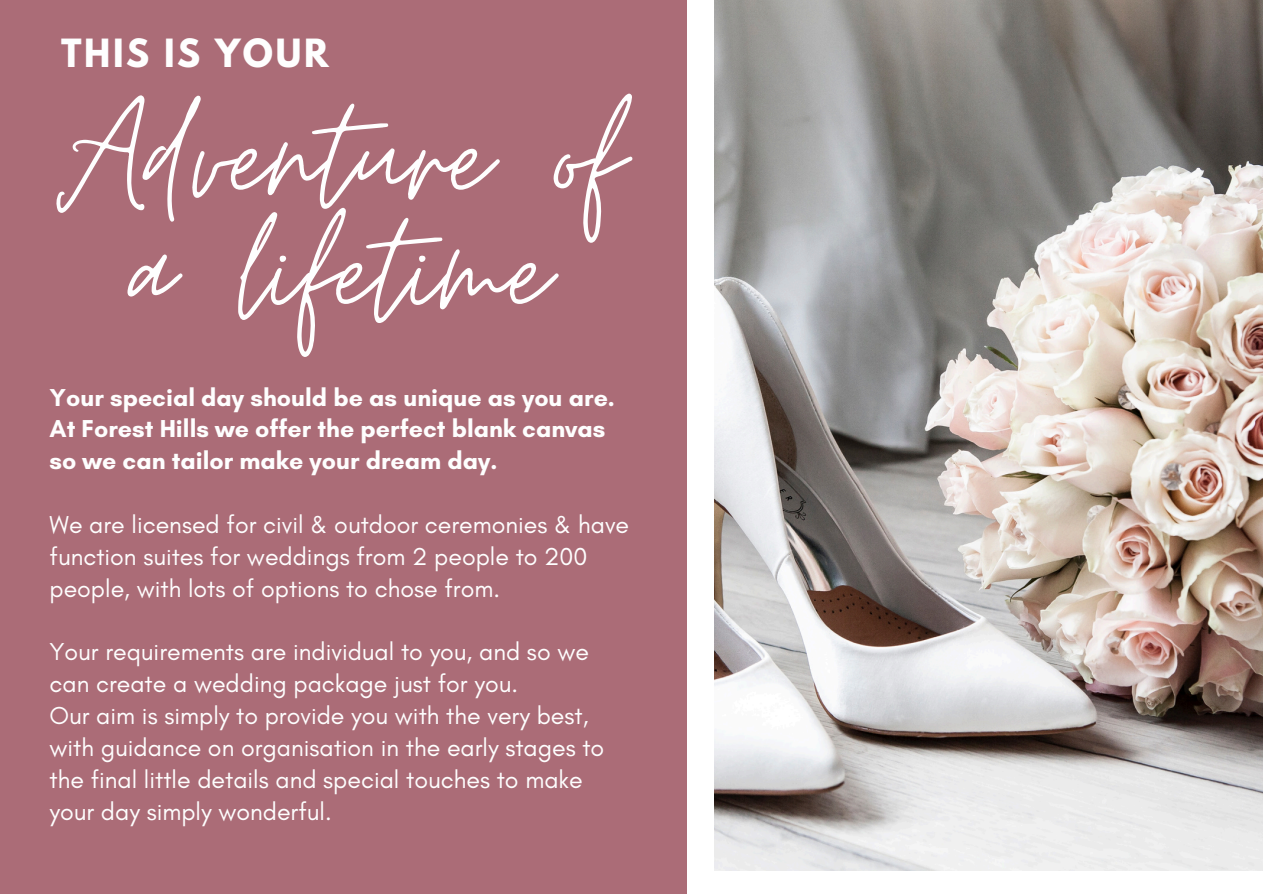
<style>
.page{position:relative;width:1263px;height:894px;background:#fff}
.page>*{position:absolute;margin:0;border:0;box-sizing:border-box;transform-origin:0 0}
.t1{font:168.75px "Moon Time";color:#fefefe}
.t2{font:700 34.5px "League Spartan";letter-spacing:.075em;color:#fefefe}
.t3{font:24.9px/31.8px "Glacial Indifference";color:#fefefe}
.t4{font:700 24.9px/31.8px "Glacial Indifference";color:#fefefe}
</style>
<div class="page">
<div style="left:0;top:0;width:1263px;height:893px;background:#ab6c77"></div>
<div style="left:687px;top:0;width:576px;height:893px;background:#fff"></div>
<img style="left:715px;top:0;width:548px;height:870px">
<h1 class="t2" style="left:61px;top:36px;width:269px">THIS IS YOUR</h1>
<h2 class="t1" style="left:56px;top:53px;width:569px">Adventure of</h2>
<h2 class="t1" style="left:130px;top:167px;width:421px">a lifetime</h2>
<h3 class="t4" style="left:49px;top:381px;width:567px">Your special day should be as unique as you are.<br>At Forest Hills we offer the perfect blank canvas so we can tailor make your dream day.</h3>
<p class="t3" style="left:49px;top:508px;width:581px">We are licensed for civil &amp; outdoor ceremonies &amp; have function suites for weddings from 2 people to 200 people, with lots of options to chose from.</p>
<p class="t3" style="left:49px;top:635px;width:541px">Your requirements are individual to you, and so we can create a wedding package just for you.</p>
<p class="t3" style="left:49px;top:699px;width:556px">Our aim is simply to provide you with the very best, with guidance on organisation in the early stages to the final little details and special touches to make your day simply wonderful.</p>
</div>
